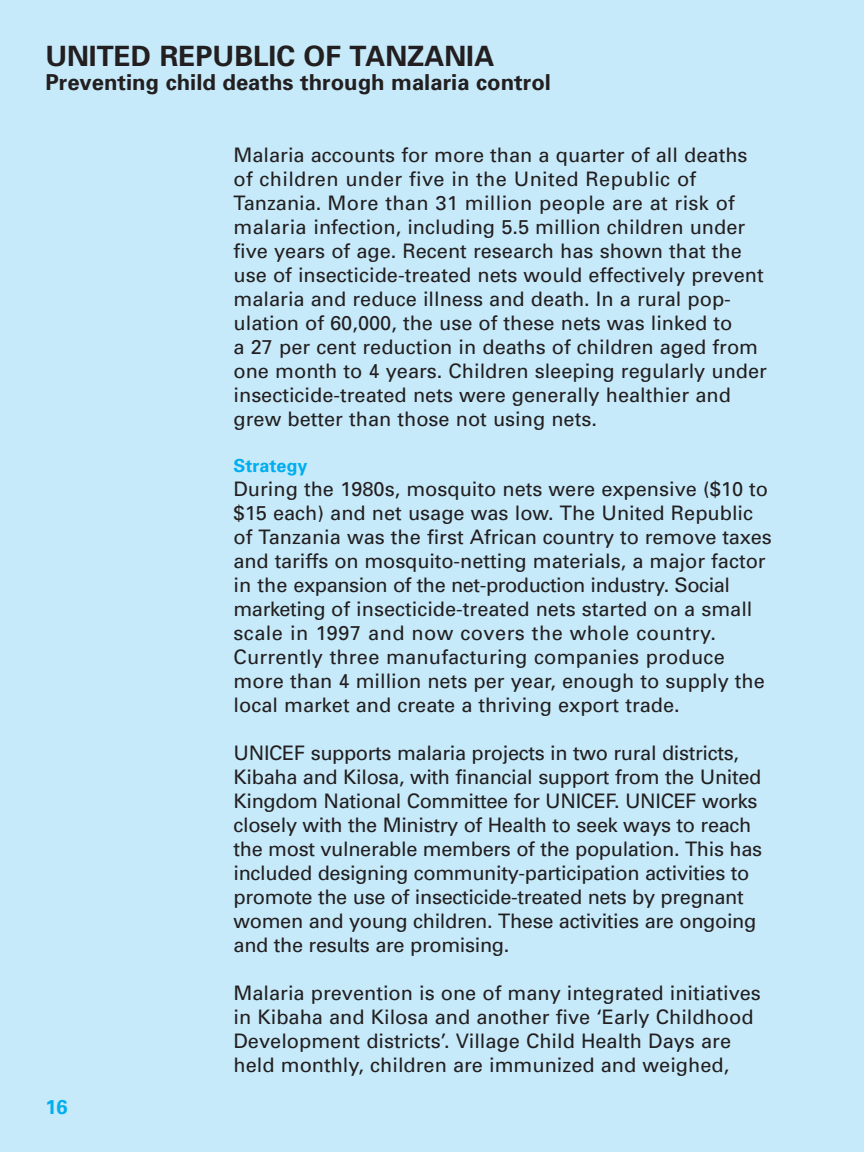
<style>
.page{position:relative;width:864px;height:1152px;background:#c6eafa}
.page>*{position:absolute;margin:0;border:0;box-sizing:border-box;transform-origin:0 0}
.t1{font:700 28px "Univers";color:#231f20}
.t2{font:700 22px "Univers";color:#231f20}
.t3{font:20px/24px "Univers";color:#231f20}
.t4{font:700 20px "Univers";color:#00aeef}
.t5{font:700 18px "Univers";color:#00aeef}
</style>
<div class="page">
<h1 class="t1" style="left:45px;top:45px;width:450px">UNITED REPUBLIC OF TANZANIA</h1>
<p class="t2" style="left:45px;top:74px;width:507px">Preventing child deaths through malaria control</p>
<p class="t4" style="left:45px;top:1100px;width:24px">16</p>
<p class="t3" style="left:234px;top:144px;width:535px">Malaria accounts for more than a quarter of all deaths of children under five in the United Republic of Tanzania. More than 31 million people are at risk of malaria infection, including 5.5 million children under five years of age. Recent research has shown that the use of insecticide-treated nets would effectively prevent malaria and reduce illness and death. In a rural pop&shy;ulation of 60,000, the use of these nets was linked to<br>a 27 per cent reduction in deaths of children aged from one month to 4 years. Children sleeping regularly under insecticide-treated nets were generally healthier and grew better than those not using nets.</p>
<p class="t5" style="left:234px;top:459px;width:76px">Strategy</p>
<p class="t3" style="left:234px;top:478px;width:540px">During the 1980s, mosquito nets were expensive ($10 to $15 each) and net usage was low. The United Republic of Tanzania was the first African country to remove taxes and tariffs on mosquito-netting materials, a major factor in the expansion of the net-production industry. Social marketing of insecticide-treated nets started on a small scale in 1997 and now covers the whole country.<br>Currently three manufacturing companies produce more than 4 million nets per year, enough to supply the local market and create a thriving export trade.</p>
<p class="t3" style="left:234px;top:742px;width:530px">UNICEF supports malaria projects in two rural districts, Kibaha and Kilosa, with financial support from the United Kingdom National Committee for UNICEF. UNICEF works closely with the Ministry of Health to seek ways to reach the most vulnerable members of the population. This has included designing community-participation activities to promote the use of insecticide-treated nets by pregnant women and young children. These activities are ongoing and the results are promising.</p>
<p class="t3" style="left:234px;top:983px;width:529px">Malaria prevention is one of many integrated initiatives in Kibaha and Kilosa and another five ‘Early Childhood Development districts’. Village Child Health Days are held monthly, children are immunized and weighed,</p>
</div>
